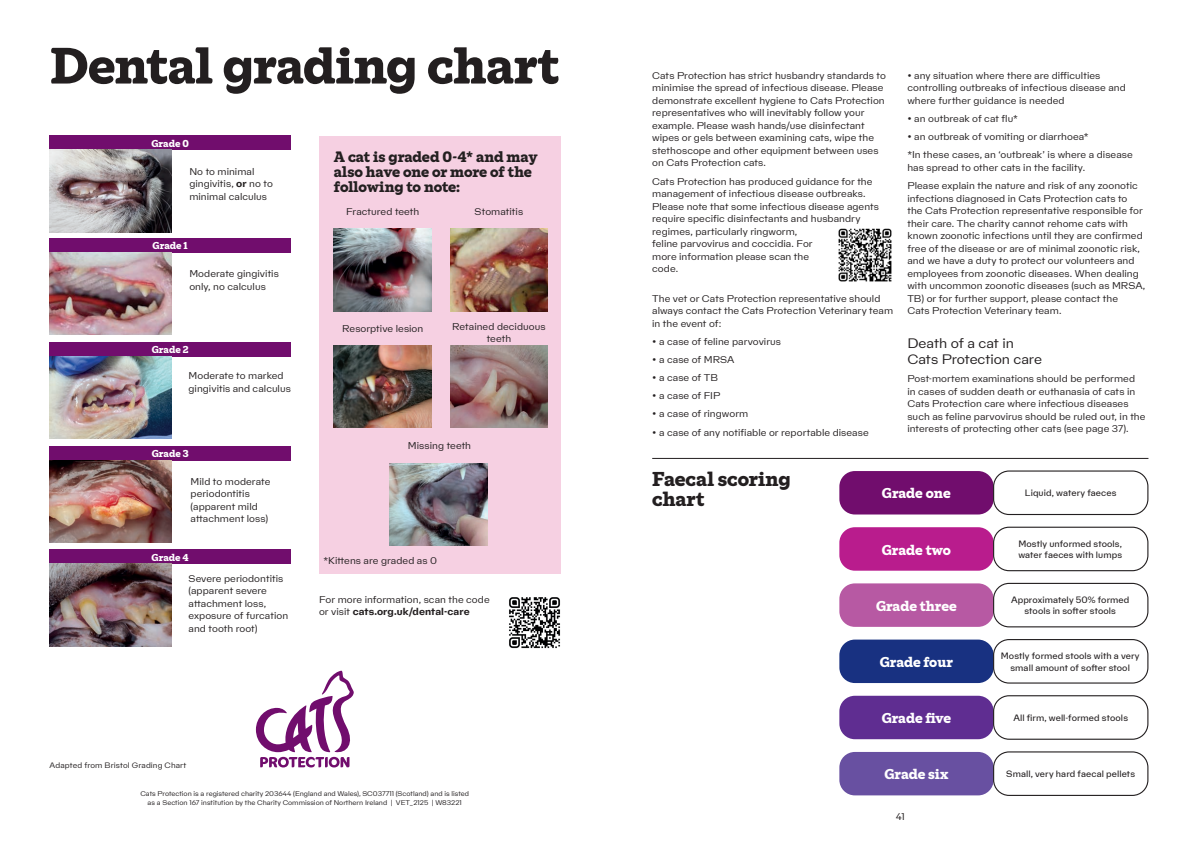
<style>
.page{position:relative;width:1191px;height:842px;background:#fff}
.page>*{position:absolute;margin:0;border:0;box-sizing:border-box;transform-origin:0 0}
.t1{font:51px "Cats Headline";letter-spacing:-.01em;color:#231f20}
._02_Literature_X_headline_A4{font:20px/20px "Cats Headline";color:#231f20}
.t2{font:15px/15px "Cats Headline";letter-spacing:-.01em;color:#231f20}
.t3{font:14.2px "Cats Headline";color:#fff}
._03_Sub_head_A4{font:300 14px/16.5px "Na N Metrify C Std";letter-spacing:-.01em;color:#231f20}
._05_Body_text_A4{font:300 10px/12.5px "Na N Metrify C Std";letter-spacing:.005em;color:#231f20}
.t4{font:10px "Cats Headline";letter-spacing:.005em;color:#fff}
._03_Process_map_Body_text{font:9px/11.2px "Na N Metrify C Std";letter-spacing:.01em;color:#231f20;text-align:center}
.t5{font:300 8px "Na N Metrify C Std";letter-spacing:.015em;color:#231f20}
.t6{font:300 7px/9.5px "Na N Metrify C Std";color:#231f20;text-align:center}
.s1{font-family:"Na N Metrify C Std Bld";font-weight:400}
</style>
<div class="page">
<div style="left:319px;top:136px;width:241px;height:438px;background:#f6d0e2"></div>
<svg style="left:256px;top:671px;width:98px;height:96px"></svg>
<div style="left:50px;top:136px;width:241px;height:14px;background:#710d6d"></div>
<div style="left:50px;top:238px;width:241px;height:14px;background:#710d6d"></div>
<div style="left:50px;top:342px;width:241px;height:14px;background:#710d6d"></div>
<div style="left:50px;top:446px;width:241px;height:14px;background:#710d6d"></div>
<div style="left:50px;top:550px;width:241px;height:14px;background:#710d6d"></div>
<img style="left:509px;top:597px;width:51px;height:52px">
<img style="left:50px;top:150px;width:121px;height:82px">
<img style="left:334px;top:229px;width:98px;height:82px">
<img style="left:334px;top:346px;width:98px;height:82px">
<img style="left:390px;top:463px;width:98px;height:82px">
<img style="left:450px;top:229px;width:98px;height:82px">
<img style="left:450px;top:346px;width:98px;height:82px">
<img style="left:50px;top:252px;width:121px;height:82px">
<img style="left:50px;top:356px;width:121px;height:82px">
<img style="left:50px;top:460px;width:121px;height:83px">
<img style="left:50px;top:564px;width:121px;height:82px">
<div style="left:839px;top:471px;width:154px;height:43px;background:#710d6d;border-radius:15px"></div>
<div style="left:993px;top:470px;width:155px;height:45px;border:1px solid #231f20;border-radius:15px"></div>
<div style="left:839px;top:527px;width:154px;height:44px;background:#b91c8d;border-radius:15px"></div>
<div style="left:993px;top:527px;width:155px;height:44px;border:1px solid #231f20;border-radius:15px"></div>
<div style="left:839px;top:583px;width:154px;height:44px;background:#b759a3;border-radius:15px"></div>
<div style="left:993px;top:583px;width:155px;height:44px;border:1px solid #231f20;border-radius:15px"></div>
<div style="left:839px;top:640px;width:154px;height:43px;background:#183181;border-radius:15px"></div>
<div style="left:993px;top:639px;width:155px;height:45px;border:1px solid #231f20;border-radius:15px"></div>
<div style="left:839px;top:696px;width:154px;height:43px;background:#5f2d91;border-radius:15px"></div>
<div style="left:993px;top:695px;width:155px;height:45px;border:1px solid #231f20;border-radius:15px"></div>
<div style="left:839px;top:752px;width:154px;height:43px;background:#6850a1;border-radius:15px"></div>
<div style="left:993px;top:751px;width:155px;height:45px;border:1px solid #231f20;border-radius:15px"></div>
<img style="left:838px;top:228px;width:54px;height:54px">
<hr style="left:652px;top:458px;width:496px;height:1px;background:#231f20">
<p class="t1" style="left:50px;top:26px;width:511px">Dental grading chart</p>
<p class="t4" style="left:151px;top:136px;width:39px">Grade 0</p>
<p class="_05_Body_text_A4" style="left:189px;top:165px;width:85px">No to minimal gingivitis, <span class="s1">or</span> no to minimal calculus</p>
<p class="t4" style="left:152px;top:238px;width:37px">Grade 1</p>
<p class="_05_Body_text_A4" style="left:189px;top:267px;width:91px">Moderate gingivitis only, no calculus</p>
<p class="t4" style="left:152px;top:342px;width:38px">Grade 2</p>
<p class="_05_Body_text_A4" style="left:189px;top:369px;width:104px">Moderate to marked gingivitis and calculus</p>
<p class="t4" style="left:152px;top:446px;width:38px">Grade 3</p>
<p class="_05_Body_text_A4" style="left:191px;top:475px;width:81px">Mild to moderate periodontitis (apparent mild attachment loss)</p>
<p class="t4" style="left:151px;top:549px;width:39px">Grade 4</p>
<p class="_05_Body_text_A4" style="left:189px;top:572px;width:101px">Severe periodontitis (apparent severe attachment loss, exposure of furcation and tooth root)</p>
<p class="t2" style="left:334px;top:148px;width:205px">A cat is graded 0-4* and may also have one or more of the following to note:</p>
<p class="_05_Body_text_A4" style="left:346px;top:205px;width:75px">Fractured teeth</p>
<p class="_05_Body_text_A4" style="left:474px;top:205px;width:50px">Stomatitis</p>
<p class="_05_Body_text_A4" style="left:342px;top:322px;width:83px">Resorptive lesion</p>
<p class="_05_Body_text_A4" style="left:452px;top:320px;width:95px;line-height:12px;text-align:center">Retained deciduous teeth</p>
<p class="_05_Body_text_A4" style="left:408px;top:439px;width:65px">Missing teeth</p>
<p class="_05_Body_text_A4" style="left:323px;top:554px;width:115px">*Kittens are graded as 0</p>
<p class="_05_Body_text_A4" style="left:319px;top:593px;width:172px">For more information, scan the code or visit <span class="s1">cats.org.uk/dental-care</span></p>
<p class="t5" style="left:50px;top:759px;width:138px">Adapted from Bristol Grading Chart</p>
<p class="t6" style="left:140px;top:788px;width:330px">Cats Protection is a registered charity 203644 (England and Wales), SC037711 (Scotland) and is listed as a Section 167 institution by the Charity Commission of Northern Ireland | VET_2125 | W83221</p>
<p class="_05_Body_text_A4" style="left:652px;top:69px;width:235px">Cats Protection has strict husbandry standards to minimise the spread of infectious disease. Please demonstrate excellent hygiene to Cats Protection representatives who will inevitably follow your example. Please wash hands/use disinfectant wipes or gels between examining cats, wipe the stethoscope and other equipment between uses on Cats Protection cats.</p>
<p class="_05_Body_text_A4" style="left:652px;top:175px;width:228px">Cats Protection has produced guidance for the management of infectious disease outbreaks.<br>Please note that some infectious disease agents require specific disinfectants and husbandry regimes, particularly ringworm,<br>feline parvovirus and coccidia. For<br>more information please scan the<br>code.</p>
<p class="_05_Body_text_A4" style="left:652px;top:292px;width:242px">The vet or Cats Protection representative should always contact the Cats Protection Veterinary team in the event of:</p>
<p class="_05_Body_text_A4" style="left:652px;top:335px;width:130px">• a case of feline parvovirus</p>
<p class="_05_Body_text_A4" style="left:652px;top:353px;width:84px">• a case of MRSA</p>
<p class="_05_Body_text_A4" style="left:652px;top:371px;width:67px">• a case of TB</p>
<p class="_05_Body_text_A4" style="left:652px;top:389px;width:70px">• a case of FIP</p>
<p class="_05_Body_text_A4" style="left:652px;top:408px;width:97px">• a case of ringworm</p>
<p class="_05_Body_text_A4" style="left:652px;top:426px;width:218px">• a case of any notifiable or reportable disease</p>
<p class="_05_Body_text_A4" style="left:907px;top:69px;width:220px">• any situation where there are difficulties controlling outbreaks of infectious disease and where further guidance is needed</p>
<p class="_05_Body_text_A4" style="left:907px;top:112px;width:112px">• an outbreak of cat flu*</p>
<p class="_05_Body_text_A4" style="left:907px;top:130px;width:183px">• an outbreak of vomiting or diarrhoea*</p>
<p class="_05_Body_text_A4" style="left:907px;top:149px;width:227px">*In these cases, an ‘outbreak’ is where a disease has spread to other cats in the facility.</p>
<p class="_05_Body_text_A4" style="left:907px;top:179px;width:239px">Please explain the nature and risk of any zoonotic infections diagnosed in Cats Protection cats to<br>the Cats Protection representative responsible for their care. The charity cannot rehome cats with known zoonotic infections until they are confirmed free of the disease or are of minimal zoonotic risk, and we have a duty to protect our volunteers and employees from zoonotic diseases. When dealing with uncommon zoonotic diseases (such as MRSA, TB) or for further support, please contact the<br>Cats Protection Veterinary team.</p>
<p class="_03_Sub_head_A4" style="left:907px;top:334px;width:136px">Death of a cat in<br>Cats Protection care</p>
<p class="_05_Body_text_A4" style="left:907px;top:372px;width:240px">Post-mortem examinations should be performed in cases of sudden death or euthanasia of cats in Cats Protection care where infectious diseases such as feline parvovirus should be ruled out, in the interests of protecting other cats (see page 37).</p>
<p class="_02_Literature_X_headline_A4" style="left:652px;top:468px;width:140px">Faecal scoring chart</p>
<p class="t3" style="left:882px;top:482px;width:70px">Grade one</p>
<p class="_03_Process_map_Body_text" style="left:1025px;top:487px;width:93px">Liquid, watery faeces</p>
<p class="t3" style="left:882px;top:538px;width:70px">Grade two</p>
<p class="_03_Process_map_Body_text" style="left:1018px;top:538px;width:105px">Mostly unformed stools,</p>
<p class="_03_Process_map_Body_text" style="left:1018px;top:549px;width:105px">water faeces with lumps</p>
<p class="t3" style="left:876px;top:595px;width:82px">Grade three</p>
<p class="_03_Process_map_Body_text" style="left:1011px;top:594px;width:120px">Approximately 50% formed</p>
<p class="_03_Process_map_Body_text" style="left:1024px;top:605px;width:93px">stools in softer stools</p>
<p class="t3" style="left:880px;top:651px;width:75px">Grade four</p>
<p class="_03_Process_map_Body_text" style="left:1000px;top:650px;width:140px">Mostly formed stools with a very small amount of softer stool</p>
<p class="t3" style="left:881px;top:707px;width:71px">Grade five</p>
<p class="_03_Process_map_Body_text" style="left:1013px;top:712px;width:116px">All firm, well-formed stools</p>
<p class="t3" style="left:884px;top:763px;width:65px">Grade six</p>
<p class="_03_Process_map_Body_text" style="left:1006px;top:768px;width:130px">Small, very hard faecal pellets</p>
<p class="_05_Body_text_A4" style="left:895px;top:810px;width:11px">41</p>
</div>
